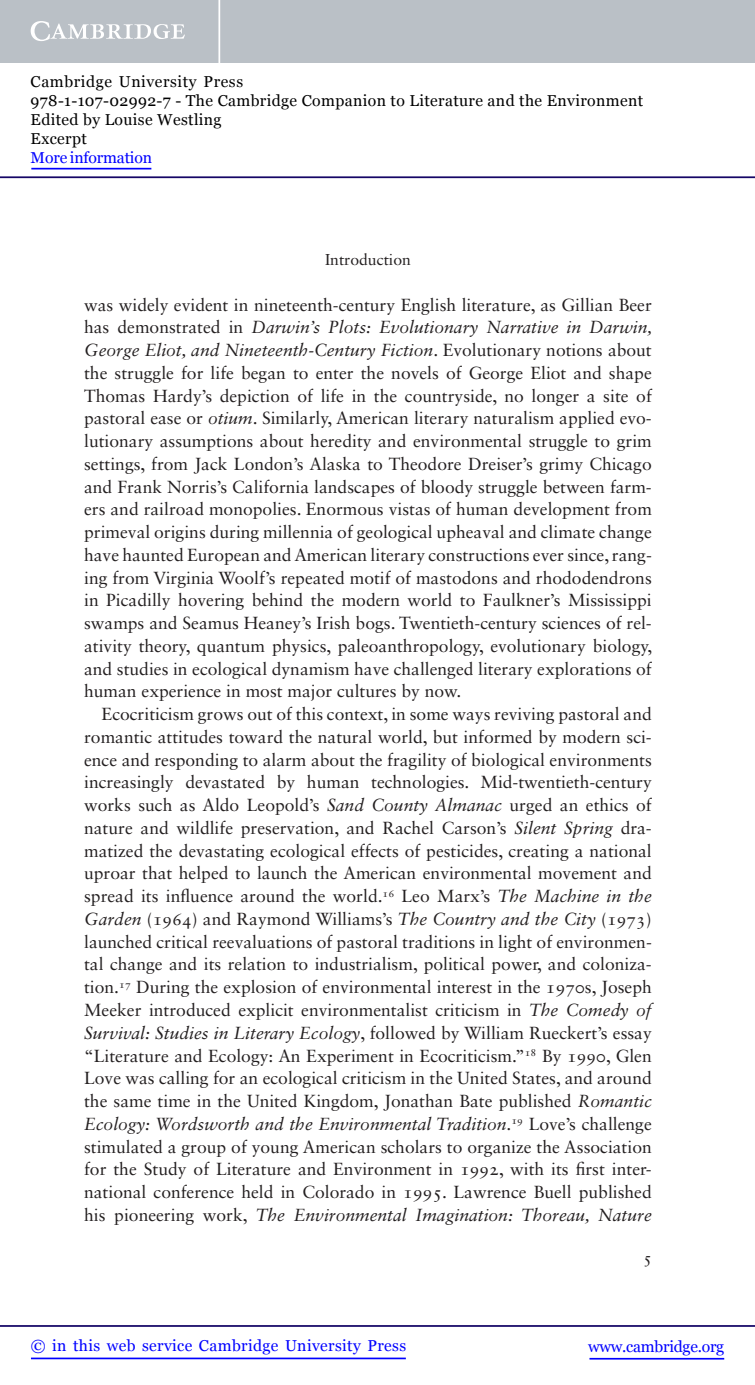
<style>
.page{position:relative;width:755px;height:1385px;background:#fff}
.page>*{position:absolute;margin:0;border:0;box-sizing:border-box;transform-origin:0 0}
.t1{font:17.5px/22.8px "Sabon LT Std";color:#231f20;text-align:justify}
.t2{font:15.75px/18.9px "Georgia";letter-spacing:.025em;color:#000}
.t3{font:15.75px "Georgia";letter-spacing:.025em;color:#00f}
.t4{font:15.75px "Georgia";letter-spacing:-.015em;color:#00f}
.t5{font:15.75px "Georgia";letter-spacing:-.01em;color:#00f}
.t6{font:15.75px "Sabon LT Std";color:#231f20}
.s1{font-style:italic}
</style>
<div class="page">
<hr style="left:589px;top:1358px;width:134px;height:1px;background:#00f">
<hr style="left:0;top:1325px;width:754px;height:2px;background:#150666">
<hr style="left:31px;top:1357px;width:374px;height:2px;background:#00f">
<div style="left:0;top:0;width:754px;height:63px;background:#bac0c6"></div>
<svg style="left:31px;top:21px;width:154px;height:20px"></svg>
<hr style="left:218px;top:0;width:2px;height:63px;background:#fff">
<hr style="left:0;top:176px;width:754px;height:2px;background:#150666">
<hr style="left:31px;top:168px;width:120px;height:1px;background:#00f">
<p class="t2" style="left:31px;top:72px;width:613px">Cambridge University Press<br>978-1-107-02992-7 - The Cambridge Companion to Literature and the Environment Edited by Louise Westling<br>Excerpt</p>
<p class="t5" style="left:31px;top:148px;width:123px">More information</p>
<p class="t6" style="left:325px;top:253px;width:87px">Introduction</p>
<p class="t1" style="left:84px;top:295px;width:569px">was widely evident in nineteenth-century English literature, as Gillian Beer has demonstrated in <span class="s1">Darwin’s Plots: Evolutionary Narrative in Darwin, George Eliot, and Nineteenth-Century Fiction</span> . Evolutionary notions about the struggle for life began to enter the novels of George Eliot and shape Thomas Hardy’s depiction of life in the countryside, no longer a site of pastoral ease or <span class="s1">otium</span> . Similarly, American literary naturalism applied evo&shy;lutionary assumptions about heredity and environmental struggle to grim settings, from Jack London’s Alaska to Theodore Dreiser’s grimy Chicago and Frank Norris’s California landscapes of bloody struggle between farm&shy;ers and railroad monopolies. Enormous vistas of human development from primeval origins during millennia of geological upheaval and climate change have haunted European and American literary constructions ever since, rang&shy;ing from Virginia Woolf’s repeated motif of mastodons and rhododendrons in Picadilly hovering behind the modern world to Faulkner’s Mississippi swamps and Seamus Heaney’s Irish bogs. Twentieth-century sciences of rel&shy;ativity theory, quantum physics, paleoanthropology, evolutionary biology, and studies in ecological dynamism have challenged literary explorations of human experience in most major cultures by now.</p>
<p class="t1" style="left:84px;top:704px;width:569px;text-indent:18px">Ecocriticism grows out of this context, in some ways reviving pastoral and romantic attitudes toward the natural world, but informed by modern sci&shy;ence and responding to alarm about the fragility of biological environments increasingly devastated by human technologies. Mid-twentieth-century works such as Aldo Leopold’s <span class="s1">Sand County Almanac</span> urged an ethics of nature and wildlife preservation, and Rachel Carson’s <span class="s1">Silent Spring</span> dra&shy;matized the devastating ecological effects of pesticides, creating a national uproar that helped to launch the American environmental movement and spread its influence around the world. <sup>16</sup> Leo Marx’s <span class="s1">The Machine in the Garden</span> (1964) and Raymond Williams’s <span class="s1">The Country and the City</span> (1973) launched critical reevaluations of pastoral traditions in light of environmen&shy;tal change and its relation to industrialism, political power, and coloniza&shy;tion. <sup>17</sup> During the explosion of environmental interest in the 1970s, Joseph Meeker introduced explicit environmentalist criticism in <span class="s1">The Comedy of Survival: Studies in Literary Ecology</span>, followed by William Rueckert’s essay “Literature and Ecology: An Experiment in Ecocriticism.” <sup>18</sup> By 1990, Glen Love was calling for an ecological criticism in the United States, and around the same time in the United Kingdom, Jonathan Bate published <span class="s1">Romantic Ecology: Wordsworth and the Environmental Tradition</span> . <sup>19</sup> Love’s challenge stimulated a group of young American scholars to organize the Association for the Study of Literature and Environment in 1992, with its first inter&shy;national conference held in Colorado in 1995. Lawrence Buell published his pioneering work, <span class="s1">The Environmental Imagination: Thoreau, Nature</span></p>
<p class="t6" style="left:642px;top:1251px;width:10px">5</p>
<p class="t3" style="left:31px;top:1337px;width:376px">© in this web service Cambridge University Press</p>
<p class="t4" style="left:587px;top:1337px;width:137px">www.cambridge.org</p>
</div>
